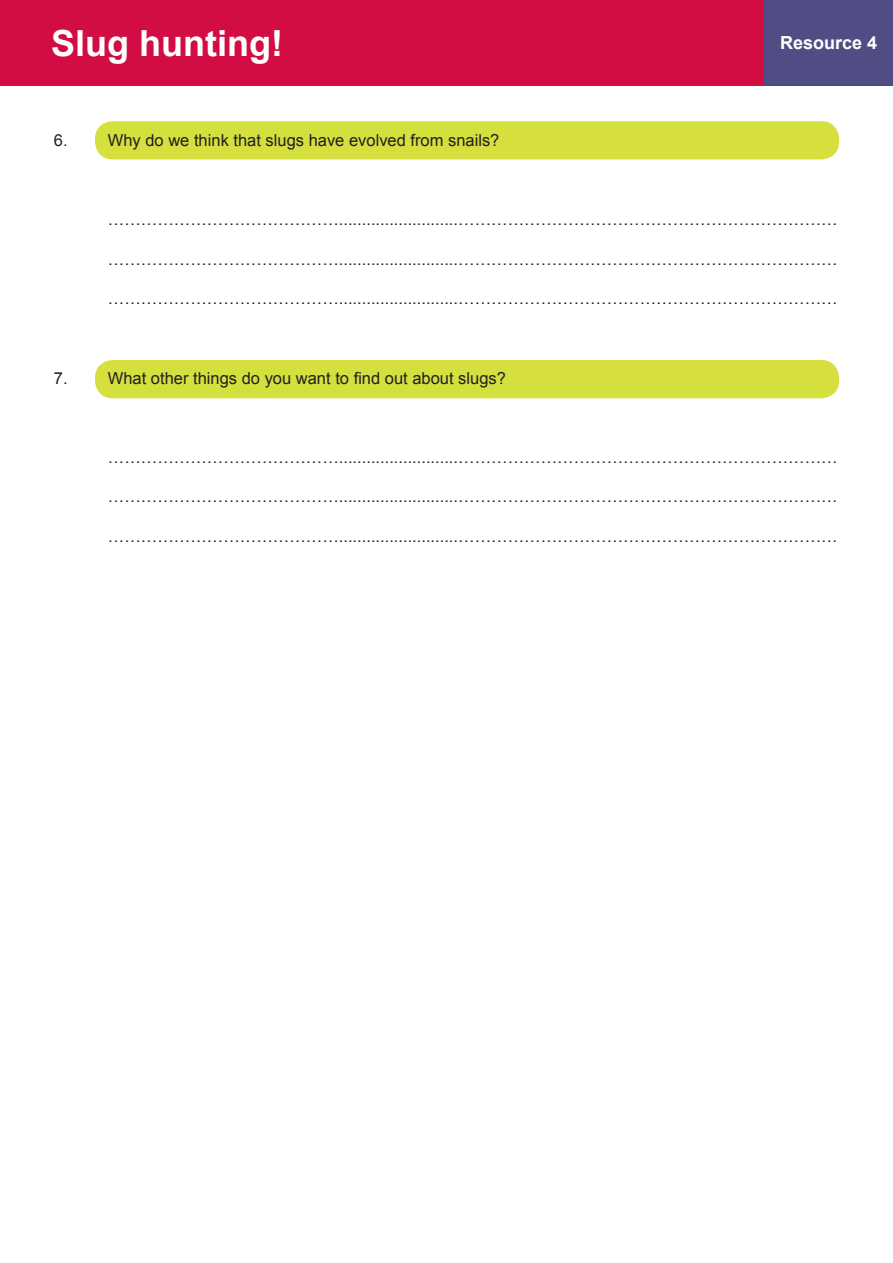
<style>
.page{position:relative;width:893px;height:1263px;background:#fff}
.page>*{position:absolute;margin:0;border:0;box-sizing:border-box;transform-origin:0 0}
.t1{font:700 36px "Arial";color:#fff}
.t2{font:700 18px "Arial";color:#fff}
.Body_text{font:16.5px "Arial";color:#231f20}
</style>
<div class="page">
<div style="left:0;top:0;width:893px;height:85px;background:#d20d44"></div>
<div style="left:764px;top:0;width:129px;height:85px;background:#504d85"></div>
<div style="left:95px;top:121px;width:744px;height:38px;background:#d5df3e;border-radius:18px"></div>
<div style="left:95px;top:360px;width:744px;height:38px;background:#d5df3e;border-radius:18px"></div>
<h1 class="t1" style="left:51px;top:19px;width:233px">Slug hunting!</h1>
<p class="t2" style="left:780px;top:31px;width:99px">Resource 4</p>
<p class="Body_text" style="left:54px;top:129px;width:15px">6.</p>
<p class="Body_text" style="left:108px;top:129px;width:393px">Why do we think that slugs have evolved from snails?</p>
<p class="Body_text" style="left:108px;top:209px;width:731px">……………………………………..........................……………………………………………………………</p>
<p class="Body_text" style="left:108px;top:248px;width:731px">……………………………………..........................……………………………………………………………</p>
<p class="Body_text" style="left:108px;top:288px;width:731px">……………………………………..........................……………………………………………………………</p>
<p class="Body_text" style="left:54px;top:367px;width:15px">7.</p>
<p class="Body_text" style="left:108px;top:367px;width:400px">What other things do you want to find out about slugs?</p>
<p class="Body_text" style="left:108px;top:446px;width:731px">……………………………………..........................……………………………………………………………</p>
<p class="Body_text" style="left:108px;top:486px;width:731px">……………………………………..........................……………………………………………………………</p>
<p class="Body_text" style="left:108px;top:525px;width:731px">……………………………………..........................……………………………………………………………</p>
</div>
